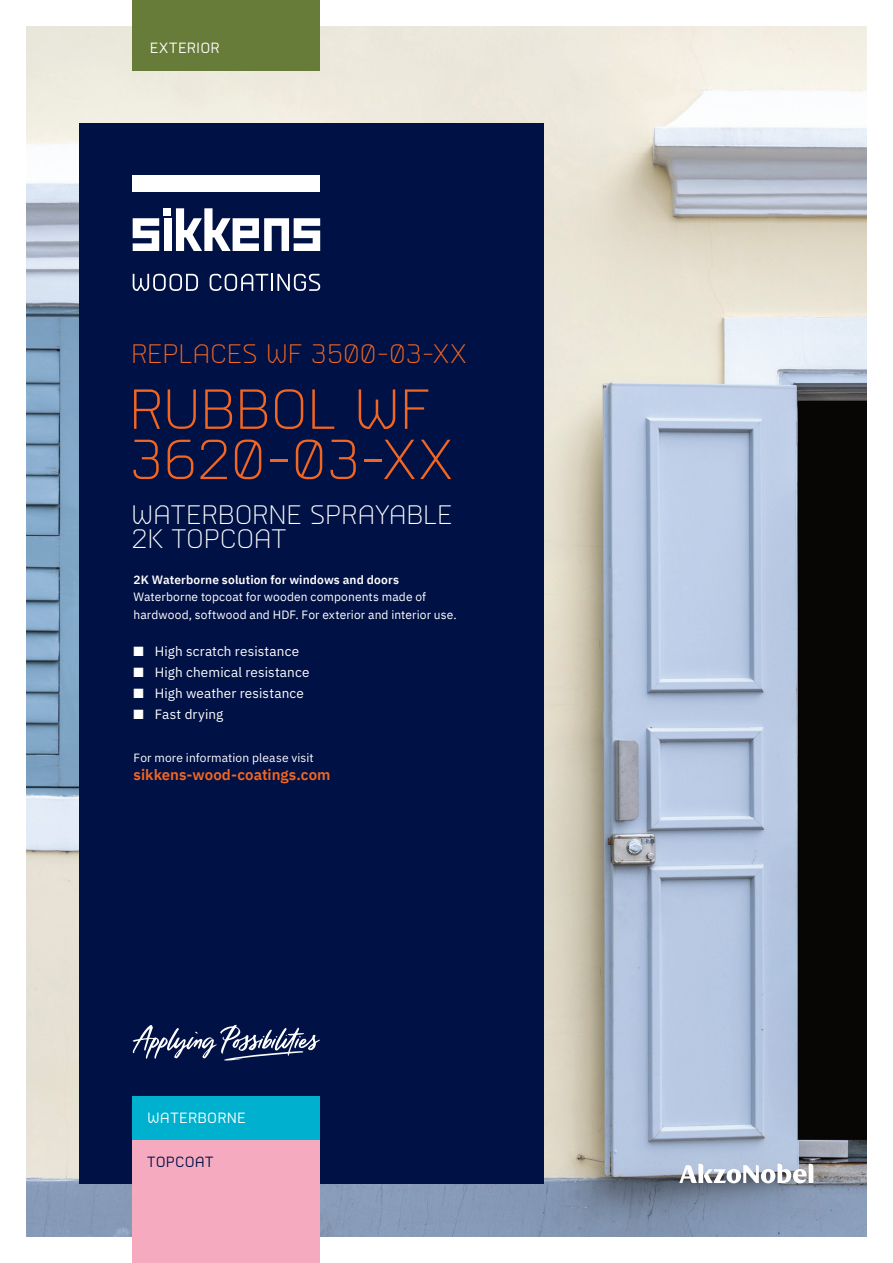
<style>
.page{position:relative;width:893px;height:1263px;background:#fff}
.page>*{position:absolute;margin:0;border:0;box-sizing:border-box;transform-origin:0 0}
.t1{font:300 57px "Nubb";letter-spacing:-.015em;color:#f36621}
.t2{font:300 27px/24px "Nubb";letter-spacing:-.005em;color:#fff}
.t3{font:300 27px "Nubb";color:#f36621}
.t4{font:600 15px "IBM Plex Sans";color:#f36621}
.t5{font:15px "Nubb";letter-spacing:.02em;color:#fff}
.t6{font:15px "Nubb";letter-spacing:.02em;color:#001145}
.t7{font:13.5px "IBM Plex Sans";letter-spacing:.01em;color:#fff}
.t8{font:12px/17.2px "IBM Plex Sans";letter-spacing:.01em;color:#fff}
.t9{font:600 12px "IBM Plex Sans";letter-spacing:.01em;color:#fff}
.t10{font:12px "IBM Plex Sans";letter-spacing:.01em;color:#fff}
</style>
<div class="page">
<img style="left:27px;top:27px;width:839px;height:1209px">
<div style="left:80px;top:123px;width:464px;height:1060px;background:#001145"></div>
<div style="left:132px;top:1140px;width:187px;height:123px;background:#f6aac0"></div>
<div style="left:132px;top:1096px;width:187px;height:44px;background:#00b1cf"></div>
<div style="left:133px;top:0;width:187px;height:70px;background:#677c38"></div>
<div style="left:164px;top:208px;width:7px;height:8px;background:#fff"></div>
<div style="left:164px;top:218px;width:7px;height:33px;background:#fff"></div>
<svg style="left:133px;top:218px;width:26px;height:33px"></svg>
<svg style="left:133px;top:274px;width:65px;height:17px"></svg>
<svg style="left:210px;top:274px;width:110px;height:17px"></svg>
<div style="left:133px;top:175px;width:187px;height:17px;background:#fff"></div>
<svg style="left:176px;top:208px;width:144px;height:43px"></svg>
<svg style="left:679px;top:1164px;width:134px;height:19px"></svg>
<svg style="left:133px;top:1025px;width:187px;height:36px"></svg>
<p class="t5" style="left:150px;top:38px;width:72px">EXTERIOR</p>
<p class="t3" style="left:131px;top:336px;width:337px">REPLACES WF 3500-03-XX</p>
<p class="t1" style="left:129px;top:373px;width:302px">RUBBOL WF</p>
<p class="t1" style="left:129px;top:424px;width:325px">3620-03-XX</p>
<p class="t2" style="left:131px;top:503px;width:323px">WATERBORNE SPRAYABLE<br>2K TOPCOAT</p>
<p class="t9" style="left:134px;top:570px;width:267px">2K Waterborne solution for windows and doors</p>
<p class="t8" style="left:134px;top:588px;width:325px">Waterborne topcoat for wooden components made of hardwood, softwood and HDF. For exterior and interior use.</p>
<p class="t7" style="left:134px;top:641px;width:167px">■ High scratch resistance</p>
<p class="t7" style="left:134px;top:662px;width:178px">■ High chemical resistance</p>
<p class="t7" style="left:134px;top:683px;width:172px">■ High weather resistance</p>
<p class="t7" style="left:134px;top:704px;width:91px">■ Fast drying</p>
<p class="t10" style="left:134px;top:748px;width:182px">For more information please visit</p>
<p class="t4" style="left:134px;top:762px;width:198px">sikkens-wood-coatings.com</p>
<p class="t5" style="left:147px;top:1108px;width:100px">WATERBORNE</p>
<p class="t6" style="left:147px;top:1152px;width:68px">TOPCOAT</p>
</div>
